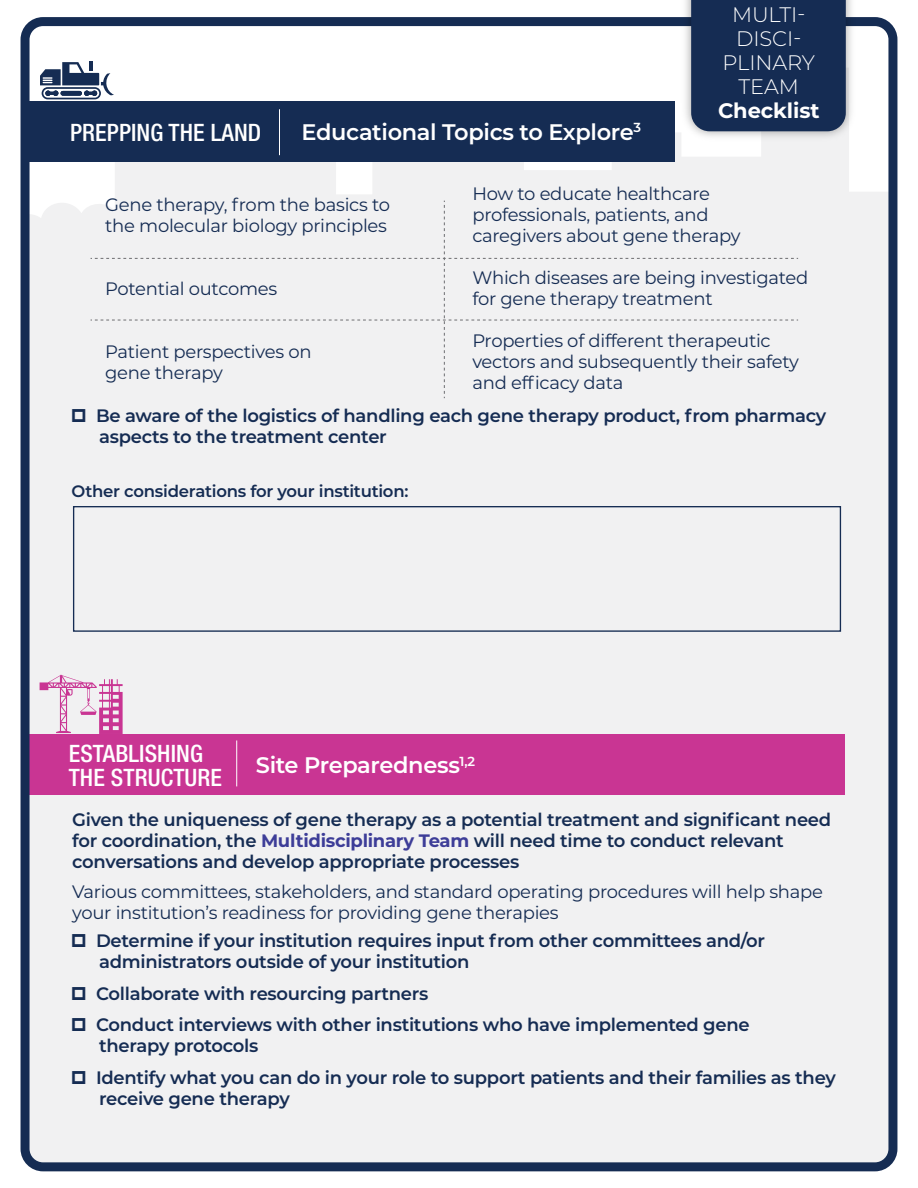
<style>
.page{position:relative;width:918px;height:1188px;background:#fff}
.page>*{position:absolute;margin:0;border:0;box-sizing:border-box;transform-origin:0 0}
.t1{font:500 condensed 24px "Helvetica Neue LT Std";letter-spacing:.005em;color:#fff}
.t2{font:600 22.5px "Montserrat";letter-spacing:-.015em;color:#fff}
.t3{font:300 21px/24px "Montserrat";letter-spacing:-.005em;color:#fff;text-align:center}
.t4{font:700 21px "Montserrat";letter-spacing:-.005em;color:#fff}
.t5{font:600 18px/21px "Montserrat";letter-spacing:-.015em;color:#152c53}
.t6{font:18px/21px "Montserrat";letter-spacing:-.015em;color:#152c53}
.t7{font:600 16.5px "Montserrat";letter-spacing:-.015em;color:#152c53}
.t8{font:600 13.05px "Montserrat";color:#fff}
.s1{font-weight:700;color:#3d3d98}
</style>
<div class="page">
<div style="left:31px;top:99px;width:856px;height:1062px;background:#f1f1f2"></div>
<div style="left:27px;top:101px;width:648px;height:61px;background:#152c53"></div>
<hr style="left:279px;top:109px;width:1px;height:46px;background:#fff">
<svg style="left:40px;top:62px;width:74px;height:37px"></svg>
<div style="left:28px;top:734px;width:817px;height:61px;background:#c93593"></div>
<hr style="left:236px;top:740px;width:1px;height:46px;background:#fff">
<svg style="left:40px;top:675px;width:83px;height:59px"></svg>
<div style="left:73px;top:506px;width:768px;height:126px;border:1px solid #152c53"></div>
<div style="left:21px;top:17px;width:876px;height:1154px;border:9px solid #152c53;border-radius:18px"></div>
<img style="left:678px;top:0;width:182px;height:145px">
<div style="left:691px;top:0;width:155px;height:131px;background:#152c53"></div>
<div style="left:91px;top:201px;width:707px;height:197px;background:#f1f1f2"></div>
<svg style="left:72px;top:409px;width:13px;height:13px"></svg>
<svg style="left:72px;top:934px;width:13px;height:13px"></svg>
<svg style="left:72px;top:986px;width:13px;height:14px"></svg>
<svg style="left:72px;top:1018px;width:13px;height:13px"></svg>
<svg style="left:72px;top:1070px;width:13px;height:14px"></svg>
<h1 class="t1" style="left:70px;top:118px;width:193px">PREPPING THE LAND</h1>
<p class="t2" style="left:302px;top:116px;width:341px">Educational Topics to Explore<sup>3</sup></p>
<p class="t3" style="left:723px;top:2px;width:94px">MULTI-<br>DISCI-<br>PLINARY<br>TEAM</p>
<p class="t4" style="left:718px;top:95px;width:103px">Checklist</p>
<p class="t6" style="left:105px;top:193px;width:286px">Gene therapy, from the basics to the molecular biology principles</p>
<p class="t6" style="left:105px;top:277px;width:174px">Potential outcomes</p>
<p class="t6" style="left:105px;top:340px;width:208px">Patient perspectives on gene therapy</p>
<p class="t6" style="left:472px;top:183px;width:270px">How to educate healthcare professionals, patients, and caregivers about gene therapy</p>
<p class="t6" style="left:472px;top:267px;width:338px">Which diseases are being investigated for gene therapy treatment</p>
<p class="t6" style="left:472px;top:330px;width:328px">Properties of different therapeutic vectors and subsequently their safety and efficacy data</p>
<p class="t5" style="left:96px;top:404px;width:732px">Be aware of the logistics of handling each gene therapy product, from pharmacy aspects to the treatment center</p>
<p class="t7" style="left:72px;top:479px;width:338px">Other considerations for your institution:</p>
<h1 class="t1" style="left:69px;top:739px;width:136px">ESTABLISHING</h1>
<h1 class="t1" style="left:69px;top:763px;width:155px">THE STRUCTURE</h1>
<p class="t2" style="left:256px;top:749px;width:206px">Site Preparedness</p>
<p class="t8" style="left:460px;top:752px;width:17px">1,2</p>
<p class="t5" style="left:72px;top:808px;width:760px">Given the uniqueness of gene therapy as a potential treatment and significant need for coordination, the <span class="s1">Multidisciplinary Team</span> will need time to conduct relevant conversations and develop appropriate processes</p>
<p class="t6" style="left:72px;top:880px;width:752px">Various committees, stakeholders, and standard operating procedures will help shape your institution’s readiness for providing gene therapies</p>
<p class="t5" style="left:96px;top:929px;width:671px">Determine if your institution requires input from other committees and/or administrators outside of your institution</p>
<p class="t5" style="left:96px;top:977px;width:655px;line-height:31.5px">Collaborate with resourcing partners<br>Conduct interviews with other institutions who have implemented gene</p>
<p class="t5" style="left:96px;top:1029px;width:741px;line-height:31.5px">therapy protocols<br>Identify what you can do in your role to support patients and their families as they</p>
<p class="t5" style="left:99px;top:1087px;width:192px">receive gene therapy</p>
</div>
